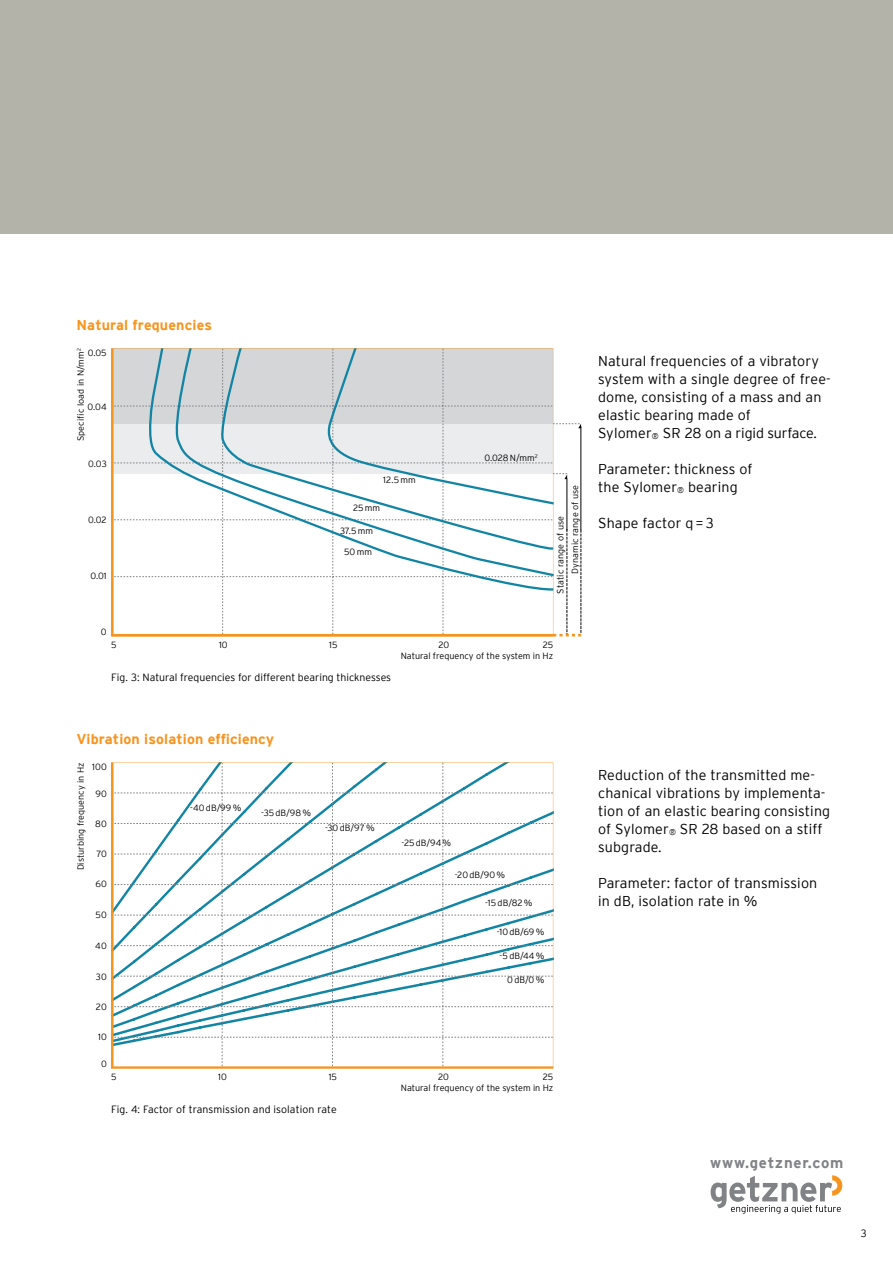
<style>
.page{position:relative;width:893px;height:1263px;background:#fff}
.page>*{position:absolute;margin:0;border:0;box-sizing:border-box;transform-origin:0 0}
.t1{font:700 15px "Interstate";letter-spacing:.055em;color:#808285}
.t2{font:300 14.25px/18px "Interstate";letter-spacing:.01em;color:#000}
.t3{font:700 14.25px "Interstate";letter-spacing:.01em;color:#f7941e}
.t4{font:300 10.5px "Interstate";color:#000}
.t5{font:300 9px/11.6px "Interstate";color:#000;text-align:right}
.s1{font-size:8.25px}
</style>
<div class="page">
<div style="left:0;top:0;width:893px;height:234px;background:#b3b3aa"></div>
<svg style="left:711px;top:1175px;width:131px;height:39px"></svg>
<svg style="left:111px;top:762px;width:442px;height:306px"></svg>
<svg style="left:111px;top:348px;width:471px;height:288px"></svg>
<p class="t3" style="left:77px;top:317px;width:137px">Natural frequencies</p>
<p class="t5" style="left:75px;top:441px;width:94px;rotate:-90deg">Specific load in N/mm<sup>2</sup></p>
<p class="t5" style="left:88px;top:347px;width:20px">0.05</p>
<p class="t5" style="left:88px;top:401px;width:21px">0.04</p>
<p class="t5" style="left:88px;top:458px;width:20px">0.03</p>
<p class="t5" style="left:88px;top:514px;width:20px">0.02</p>
<p class="t5" style="left:90px;top:570px;width:18px">0.01</p>
<p class="t5" style="left:101px;top:626px;width:7px">0</p>
<p class="t5" style="left:383px;top:474px;width:34px">12.5 mm</p>
<p class="t5" style="left:353px;top:502px;width:29px">25 mm</p>
<p class="t5" style="left:340px;top:524px;width:35px">37.5 mm</p>
<p class="t5" style="left:344px;top:546px;width:29px">50 mm</p>
<p class="t5" style="left:485px;top:452px;width:55px">0.028N/mm<sup>2</sup></p>
<p class="t5" style="left:569px;top:574px;width:91px;rotate:-90deg">Dynamic range of use</p>
<p class="t5" style="left:554px;top:594px;width:79px;rotate:-90deg">Static range of use</p>
<p class="t5" style="left:111px;top:639px;width:7px">5</p>
<p class="t5" style="left:219px;top:639px;width:10px">10</p>
<p class="t5" style="left:329px;top:639px;width:10px">15</p>
<p class="t5" style="left:439px;top:639px;width:12px">20</p>
<p class="t5" style="left:401px;top:639px;width:154px">25<br>Natural frequency of the system in Hz</p>
<p class="t4" style="left:111px;top:671px;width:282px">Fig. 3: Natural frequencies for different bearing thicknesses</p>
<p class="t2" style="left:598px;top:352px;width:234px">Natural frequencies of a vibratory system with a single degree of free&shy;dome, consisting of a mass and an elastic bearing made of<br>Sylomer<span class="s1">®</span> SR 28 on a rigid surface.</p>
<p class="t2" style="left:598px;top:460px;width:156px">Parameter: thickness of the Sylomer<span class="s1">®</span> bearing</p>
<p class="t2" style="left:598px;top:514px;width:117px">Shape factor q = 3</p>
<p class="t3" style="left:77px;top:731px;width:199px">Vibration isolation efficiency</p>
<p class="t5" style="left:75px;top:870px;width:109px;rotate:-90deg">Disturbing frequency in Hz</p>
<p class="t5" style="left:92px;top:761px;width:16px">100</p>
<p class="t5" style="left:95px;top:788px;width:13px">90</p>
<p class="t5" style="left:95px;top:818px;width:13px">80</p>
<p class="t5" style="left:96px;top:848px;width:12px">70</p>
<p class="t5" style="left:95px;top:878px;width:13px">60</p>
<p class="t5" style="left:95px;top:909px;width:13px">50</p>
<p class="t5" style="left:95px;top:940px;width:13px">40</p>
<p class="t5" style="left:96px;top:971px;width:12px">30</p>
<p class="t5" style="left:96px;top:1001px;width:12px">20</p>
<p class="t5" style="left:98px;top:1031px;width:10px">10</p>
<p class="t5" style="left:101px;top:1058px;width:7px">0</p>
<p class="t5" style="left:190px;top:801px;width:53px">-40 dB/99%</p>
<p class="t5" style="left:261px;top:806px;width:51px">-35 dB/98%</p>
<p class="t5" style="left:325px;top:822px;width:51px">-30 dB/97%</p>
<p class="t5" style="left:402px;top:837px;width:51px">-25 dB/94 %</p>
<p class="t5" style="left:455px;top:869px;width:52px">-20 dB/90%</p>
<p class="t5" style="left:485px;top:896px;width:49px">-15 dB/82%</p>
<p class="t5" style="left:497px;top:926px;width:49px">-10 dB/69%</p>
<p class="t5" style="left:500px;top:949px;width:46px">-5 dB/44%</p>
<p class="t5" style="left:507px;top:974px;width:39px">0 dB/0%</p>
<p class="t5" style="left:111px;top:1071px;width:7px">5</p>
<p class="t5" style="left:218px;top:1071px;width:10px">10</p>
<p class="t5" style="left:329px;top:1071px;width:10px">15</p>
<p class="t5" style="left:438px;top:1071px;width:12px">20</p>
<p class="t5" style="left:401px;top:1071px;width:154px">25<br>Natural frequency of the system in Hz</p>
<p class="t4" style="left:111px;top:1103px;width:227px">Fig. 4: Factor of transmission and isolation rate</p>
<p class="t2" style="left:598px;top:766px;width:234px">Reduction of the transmitted me&shy;chanical vibrations by implementa&shy;tion of an elastic bearing consisting of Sylomer<span class="s1">®</span> SR 28 based on a stiff subgrade.</p>
<p class="t2" style="left:598px;top:874px;width:221px">Parameter: factor of transmission in dB, isolation rate in %</p>
<p class="t1" style="left:710px;top:1154px;width:135px">www.getzner.com</p>
<p class="t4" style="left:861px;top:1228px;width:7px">3</p>
</div>
